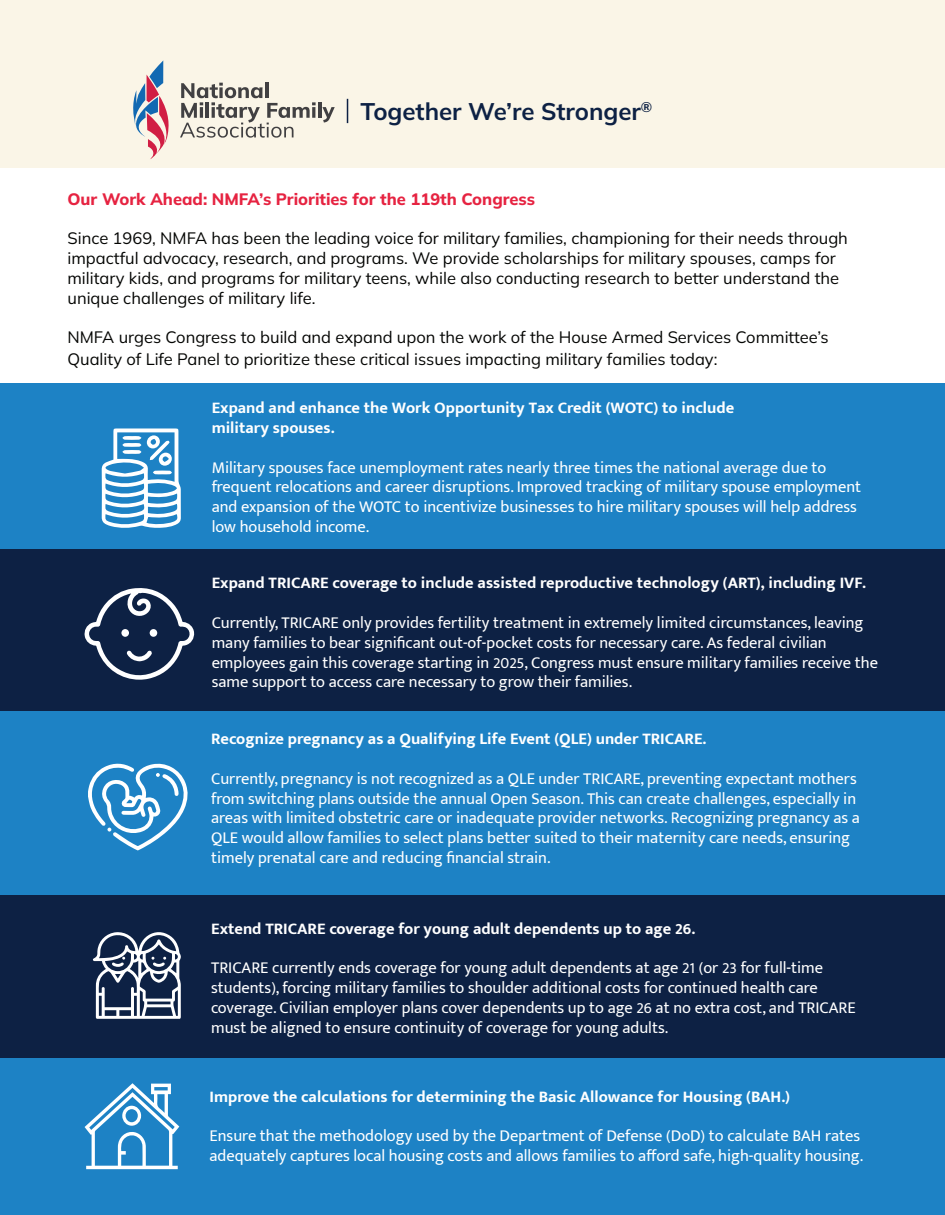
<style>
.page{position:relative;width:945px;height:1215px;background:#fff}
.page>*{position:absolute;margin:0;border:0;box-sizing:border-box;transform-origin:0 0}
.t1{font:700 24px "Mulish";color:#0d2144}
.t2{font:16.5px/19.8px "Mukta Mahee";color:#fff}
.t3{font:16.5px/19.8px "Mulish";color:#040503}
.t4{font:700 16.5px/19.8px "Mukta Mahee";color:#fff}
.t5{font:800 16.5px "Mulish";color:#e62341}
</style>
<div class="page">
<div style="left:0;top:383px;width:945px;height:166px;background:#1d82c5"></div>
<div style="left:0;top:0;width:945px;height:167px;background:#faf5e7"></div>
<svg style="left:102px;top:428px;width:79px;height:100px"></svg>
<div style="left:0;top:549px;width:945px;height:169px;background:#0d2144"></div>
<svg style="left:84px;top:588px;width:111px;height:92px"></svg>
<div style="left:121px;top:629px;width:8px;height:8px;background:#fff;border-radius:50%"></div>
<div style="left:150px;top:629px;width:7px;height:8px;background:#fff;border-radius:50%"></div>
<div style="left:0;top:711px;width:945px;height:184px;background:#1d82c5"></div>
<svg style="left:88px;top:763px;width:100px;height:87px"></svg>
<div style="left:0;top:895px;width:945px;height:164px;background:#0d2144"></div>
<svg style="left:93px;top:932px;width:88px;height:87px"></svg>
<div style="left:0;top:1059px;width:945px;height:156px;background:#1d82c5"></div>
<svg style="left:85px;top:1083px;width:94px;height:86px"></svg>
<hr style="left:318px;top:102px;width:3px;height:16px;background:#414042">
<svg style="left:322px;top:107px;width:13px;height:16px"></svg>
<svg style="left:180px;top:83px;width:136px;height:55px"></svg>
<svg style="left:133px;top:60px;width:36px;height:99px"></svg>
<svg style="left:347px;top:99px;width:1px;height:24px"></svg>
<h1 class="t1" style="left:360px;top:95px;width:294px">Together We’re Stronger<sup>®</sup></h1>
<p class="t5" style="left:68px;top:188px;width:469px">Our Work Ahead: NMFA’s Priorities for the 119th Congress</p>
<p class="t3" style="left:68px;top:228px;width:782px">Since 1969, NMFA has been the leading voice for military families, championing for their needs through impactful advocacy, research, and programs. We provide scholarships for military spouses, camps for military kids, and programs for military teens, while also conducting research to better understand the unique challenges of military life.</p>
<p class="t3" style="left:68px;top:326px;width:763px;line-height:21.6px">NMFA urges Congress to build and expand upon the work of the House Armed Services Committee’s<br>Quality of Life Panel to prioritize these critical issues impacting military families today:</p>
<p class="t4" style="left:212px;top:398px;width:524px">Expand and enhance the Work Opportunity Tax Credit (WOTC) to include military spouses.</p>
<p class="t2" style="left:212px;top:457px;width:651px">Military spouses face unemployment rates nearly three times the national average due to frequent relocations and career disruptions. Improved tracking of military spouse employment and expansion of the WOTC to incentivize businesses to hire military spouses will help address low household income.</p>
<p class="t4" style="left:212px;top:573px;width:656px">Expand TRICARE coverage to include assisted reproductive technology (ART), including IVF.</p>
<p class="t2" style="left:212px;top:612px;width:668px">Currently, TRICARE only provides fertility treatment in extremely limited circumstances, leaving many families to bear significant out-of-pocket costs for necessary care. As federal civilian employees gain this coverage starting in 2025, Congress must ensure military families receive the same support to access care necessary to grow their families.</p>
<p class="t4" style="left:211px;top:729px;width:497px">Recognize pregnancy as a Qualifying Life Event (QLE) under TRICARE.</p>
<p class="t2" style="left:211px;top:768px;width:650px">Currently, pregnancy is not recognized as a QLE under TRICARE, preventing expectant mothers from switching plans outside the annual Open Season. This can create challenges, especially in areas with limited obstetric care or inadequate provider networks. Recognizing pregnancy as a QLE would allow families to select plans better suited to their maternity care needs, ensuring timely prenatal care and reducing financial strain.</p>
<p class="t4" style="left:211px;top:918px;width:486px">Extend TRICARE coverage for young adult dependents up to age 26.</p>
<p class="t2" style="left:211px;top:958px;width:646px">TRICARE currently ends coverage for young adult dependents at age 21 (or 23 for full-time students), forcing military families to shoulder additional costs for continued health care coverage. Civilian employer plans cover dependents up to age 26 at no extra cost, and TRICARE must be aligned to ensure continuity of coverage for young adults.</p>
<p class="t4" style="left:210px;top:1086px;width:582px">Improve the calculations for determining the Basic Allowance for Housing (BAH.)</p>
<p class="t2" style="left:210px;top:1126px;width:655px">Ensure that the methodology used by the Department of Defense (DoD) to calculate BAH rates adequately captures local housing costs and allows families to afford safe, high-quality housing.</p>
</div>
